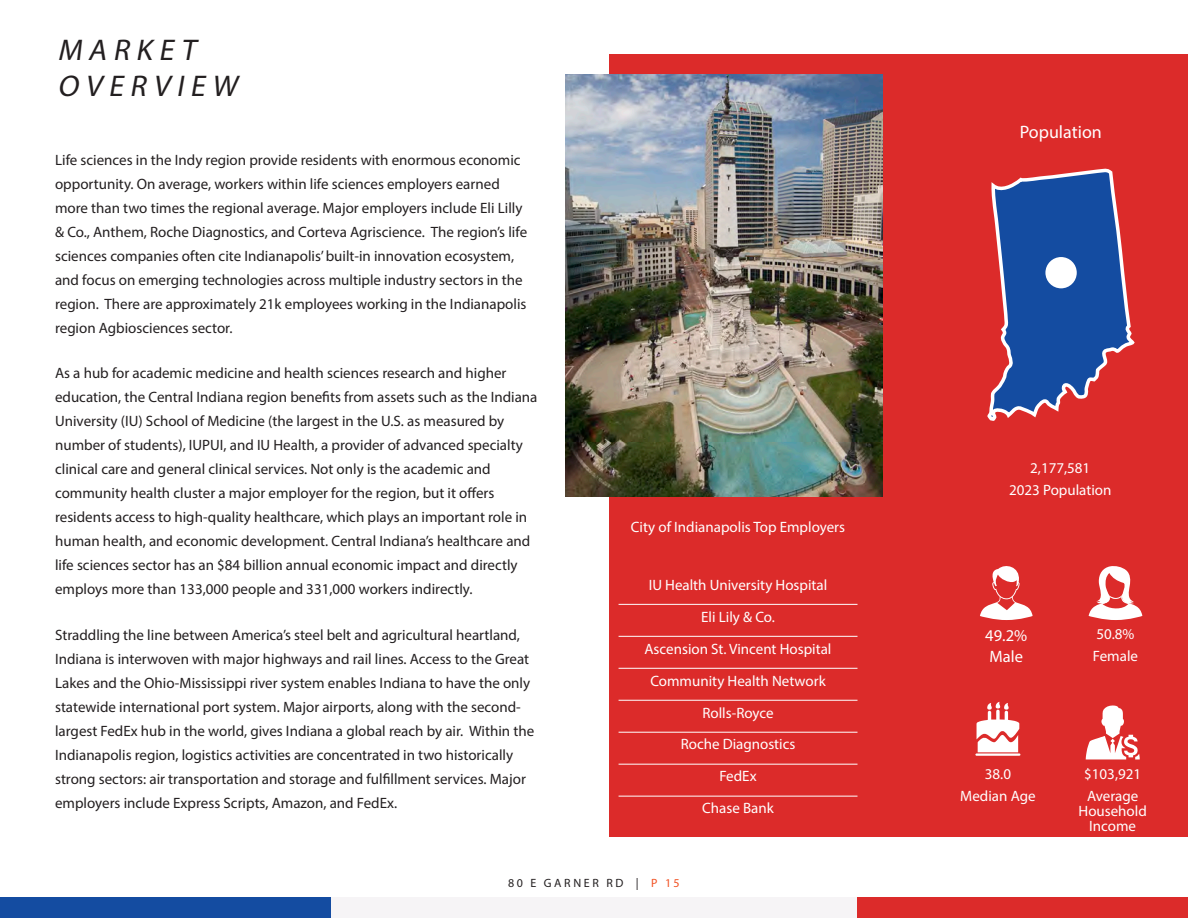
<style>
.page{position:relative;width:1188px;height:918px;background:#fff}
.page>*{position:absolute;margin:0;border:0;box-sizing:border-box;transform-origin:0 0}
.t1{font:italic 30px "Myriad Pro";color:#231f20}
.Table_Body{font:18px "Myriad Pro";color:#fff}
.Table_Body-2{font:16.5px "Myriad Pro";color:#fff}
.Table_Body-3{font:15px/24px "Myriad Pro";color:#231f20}
.Table_Body-4{font:15px/15px "Myriad Pro";color:#fff;text-align:center}
.t2{font:12px "Myriad Pro";letter-spacing:.22em;color:#231f20}
.s1{color:#f15122}
</style>
<div class="page">
<div style="left:609px;top:54px;width:579px;height:783px;background:#dc2b2a"></div>
<img style="left:565px;top:75px;width:318px;height:422px">
<hr style="left:619px;top:604px;width:239px;height:1px;background:#fff">
<hr style="left:619px;top:636px;width:239px;height:1px;background:#fff">
<hr style="left:619px;top:668px;width:239px;height:1px;background:#fff">
<hr style="left:619px;top:700px;width:239px;height:1px;background:#fff">
<hr style="left:619px;top:732px;width:239px;height:1px;background:#fff">
<hr style="left:619px;top:764px;width:239px;height:1px;background:#fff">
<hr style="left:619px;top:796px;width:239px;height:1px;background:#fff">
<svg style="left:987px;top:168px;width:148px;height:253px"></svg>
<svg style="left:980px;top:566px;width:53px;height:54px"></svg>
<svg style="left:1089px;top:566px;width:53px;height:54px"></svg>
<svg style="left:1086px;top:705px;width:54px;height:54px"></svg>
<svg style="left:975px;top:702px;width:46px;height:54px"></svg>
<div style="left:1045px;top:257px;width:32px;height:31px;background:#fff;border-radius:50%"></div>
<div style="left:0;top:897px;width:331px;height:21px;background:#144ca1"></div>
<div style="left:857px;top:897px;width:331px;height:21px;background:#dc2b2a"></div>
<div style="left:331px;top:897px;width:526px;height:21px;background:#f6f4f6"></div>
<p class="t1" style="left:58px;top:32px;width:146px">MARKET</p>
<p class="t1" style="left:58px;top:68px;width:187px">OVERVIEW</p>
<p class="Table_Body-3" style="left:55px;top:148px;width:474px">Life sciences in the Indy region provide residents with enormous economic opportunity. On average, workers within life sciences employers earned more than two times the regional average. Major employers include Eli Lilly &amp; Co., Anthem, Roche Diagnostics, and Corteva Agriscience. The region’s life sciences companies often cite Indianapolis’ built-in innovation ecosystem, and focus on emerging technologies across multiple industry sectors in the region. There are approximately 21k employees working in the Indianapolis region Agbiosciences sector.</p>
<p class="Table_Body-3" style="left:55px;top:361px;width:484px">As a hub for academic medicine and health sciences research and higher education, the Central Indiana region benefits from assets such as the Indiana University (IU) School of Medicine (the largest in the U.S. as measured by number of students), IUPUI, and IU Health, a provider of advanced specialty clinical care and general clinical services. Not only is the academic and community health cluster a major employer for the region, but it offers residents access to high-quality healthcare, which plays an important role in human health, and economic development. Central Indiana’s healthcare and life sciences sector has an $84 billion annual economic impact and directly employs more than 133,000 people and 331,000 workers indirectly.</p>
<p class="Table_Body-3" style="left:55px;top:622px;width:481px">Straddling the line between America’s steel belt and agricultural heartland, Indiana is interwoven with major highways and rail lines. Access to the Great Lakes and the Ohio-Mississippi river system enables Indiana to have the only statewide international port system. Major airports, along with the second&shy;largest FedEx hub in the world, gives Indiana a global reach by air. Within the Indianapolis region, logistics activities are concentrated in two historically strong sectors: air transportation and storage and fulfillment services. Major employers include Express Scripts, Amazon, and FedEx.</p>
<p class="Table_Body-4" style="left:631px;top:519px;width:216px">City of Indianapolis Top Employers</p>
<p class="Table_Body-4" style="left:649px;top:577px;width:180px">IU Health University Hospital</p>
<p class="Table_Body-4" style="left:701px;top:609px;width:75px">Eli Lily &amp; Co.</p>
<p class="Table_Body-4" style="left:645px;top:641px;width:188px">Ascension St. Vincent Hospital</p>
<p class="Table_Body-4" style="left:650px;top:673px;width:177px">Community Health Network</p>
<p class="Table_Body-4" style="left:702px;top:705px;width:73px">Rolls-Royce</p>
<p class="Table_Body-4" style="left:681px;top:737px;width:116px">Roche Diagnostics</p>
<p class="Table_Body-4" style="left:719px;top:769px;width:39px">FedEx</p>
<p class="Table_Body-4" style="left:702px;top:801px;width:73px">Chase Bank</p>
<p class="t2" style="left:508px;top:876px;width:173px">80 E GARNER RD | <span class="s1">P 15</span></p>
<p class="Table_Body" style="left:1020px;top:121px;width:84px">Population</p>
<p class="Table_Body-4" style="left:1030px;top:461px;width:62px">2,177,581</p>
<p class="Table_Body-4" style="left:1009px;top:482px;width:104px">2023 Population</p>
<p class="Table_Body-2" style="left:985px;top:625px;width:43px">49.2%</p>
<p class="Table_Body-2" style="left:990px;top:646px;width:35px">Male</p>
<p class="Table_Body-4" style="left:985px;top:766px;width:28px">38.0</p>
<p class="Table_Body-4" style="left:960px;top:788px;width:77px">Median Age</p>
<p class="Table_Body-4" style="left:1096px;top:627px;width:40px">50.8%</p>
<p class="Table_Body-4" style="left:1093px;top:648px;width:47px">Female</p>
<p class="Table_Body-4" style="left:1084px;top:766px;width:58px">$103,921</p>
<p class="Table_Body-4" style="left:1079px;top:788px;width:70px">Average<br>Household<br>Income</p>
</div>
